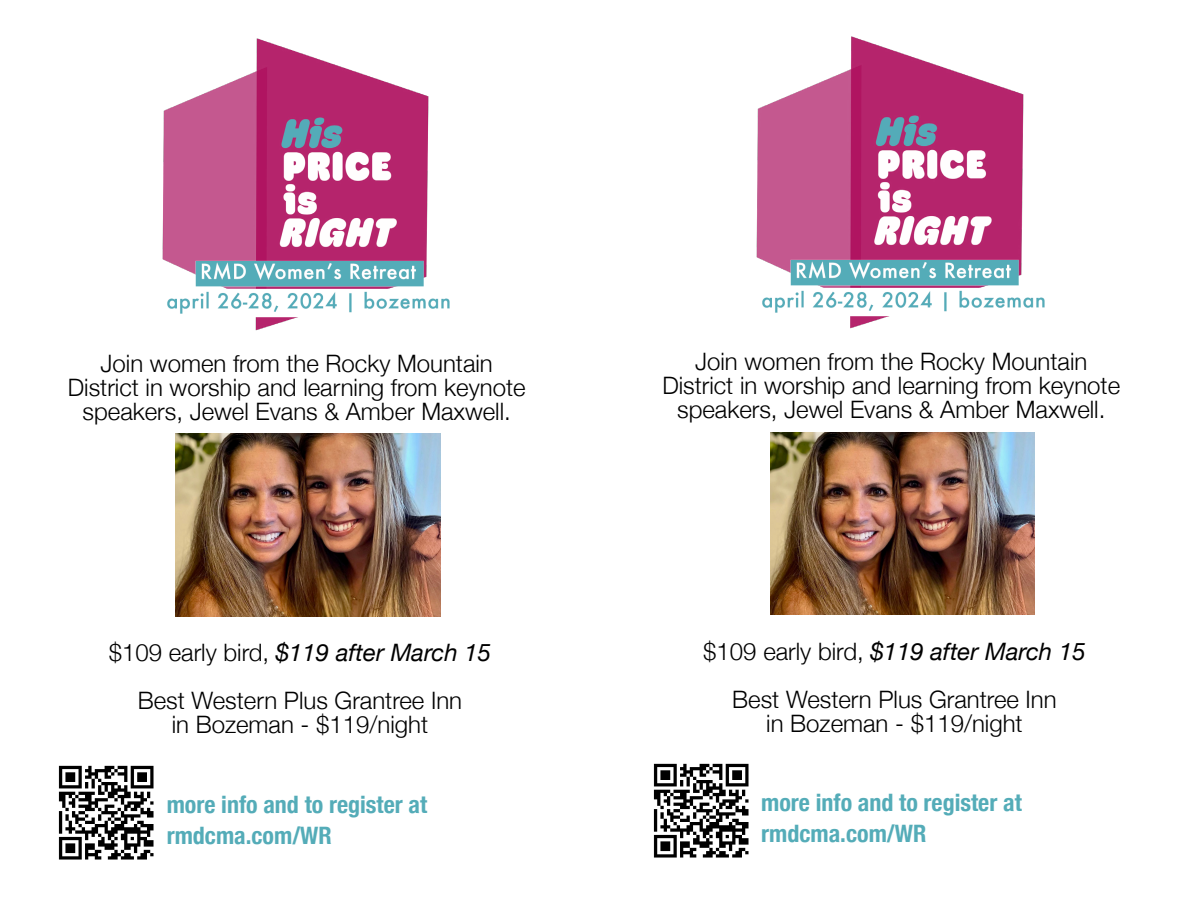
<style>
.page{position:relative;width:1188px;height:918px;background:#fff}
.page>*{position:absolute;margin:0;border:0;box-sizing:border-box;transform-origin:0 0}
.t1{font:300 24px/24px "Helvetica Neue";color:#000;text-align:center}
.t2{font:700 condensed 24px "Helvetica Neue";color:#54acb8}
.t3{font:italic 24px "Helvetica Neue";color:#000}
.s1{font-weight:300;font-style:normal}
</style>
<div class="page">
<img style="left:58px;top:765px;width:96px;height:95px">
<img style="left:176px;top:434px;width:264px;height:182px">
<img style="left:162px;top:38px;width:267px;height:194px">
<img style="left:162px;top:232px;width:288px;height:99px">
<img style="left:653px;top:763px;width:96px;height:95px">
<img style="left:770px;top:432px;width:265px;height:183px">
<img style="left:756px;top:36px;width:268px;height:194px">
<img style="left:756px;top:230px;width:289px;height:99px">
<p class="t1" style="left:68px;top:350px;width:459px">Join women from the Rocky Mountain<br>District in worship and learning from keynote speakers, Jewel Evans &amp; Amber Maxwell.</p>
<p class="t3" style="left:109px;top:635px;width:384px"><span class="s1">$109 early bird,</span> $119 after March 15</p>
<p class="t1" style="left:138px;top:687px;width:326px">Best Western Plus Grantree Inn</p>
<p class="t1" style="left:172px;top:711px;width:258px">in Bozeman - $119/night</p>
<p class="t2" style="left:167px;top:785px;width:262px">more info and to register at</p>
<p class="t2" style="left:167px;top:815px;width:167px">rmdcma.com/WR</p>
<p class="t1" style="left:662px;top:348px;width:459px">Join women from the Rocky Mountain<br>District in worship and learning from keynote speakers, Jewel Evans &amp; Amber Maxwell.</p>
<p class="t3" style="left:703px;top:634px;width:384px"><span class="s1">$109 early bird,</span> $119 after March 15</p>
<p class="t1" style="left:732px;top:685px;width:326px">Best Western Plus Grantree Inn</p>
<p class="t1" style="left:766px;top:709px;width:258px">in Bozeman - $119/night</p>
<p class="t2" style="left:761px;top:783px;width:262px">more info and to register at</p>
<p class="t2" style="left:761px;top:814px;width:167px">rmdcma.com/WR</p>
</div>
